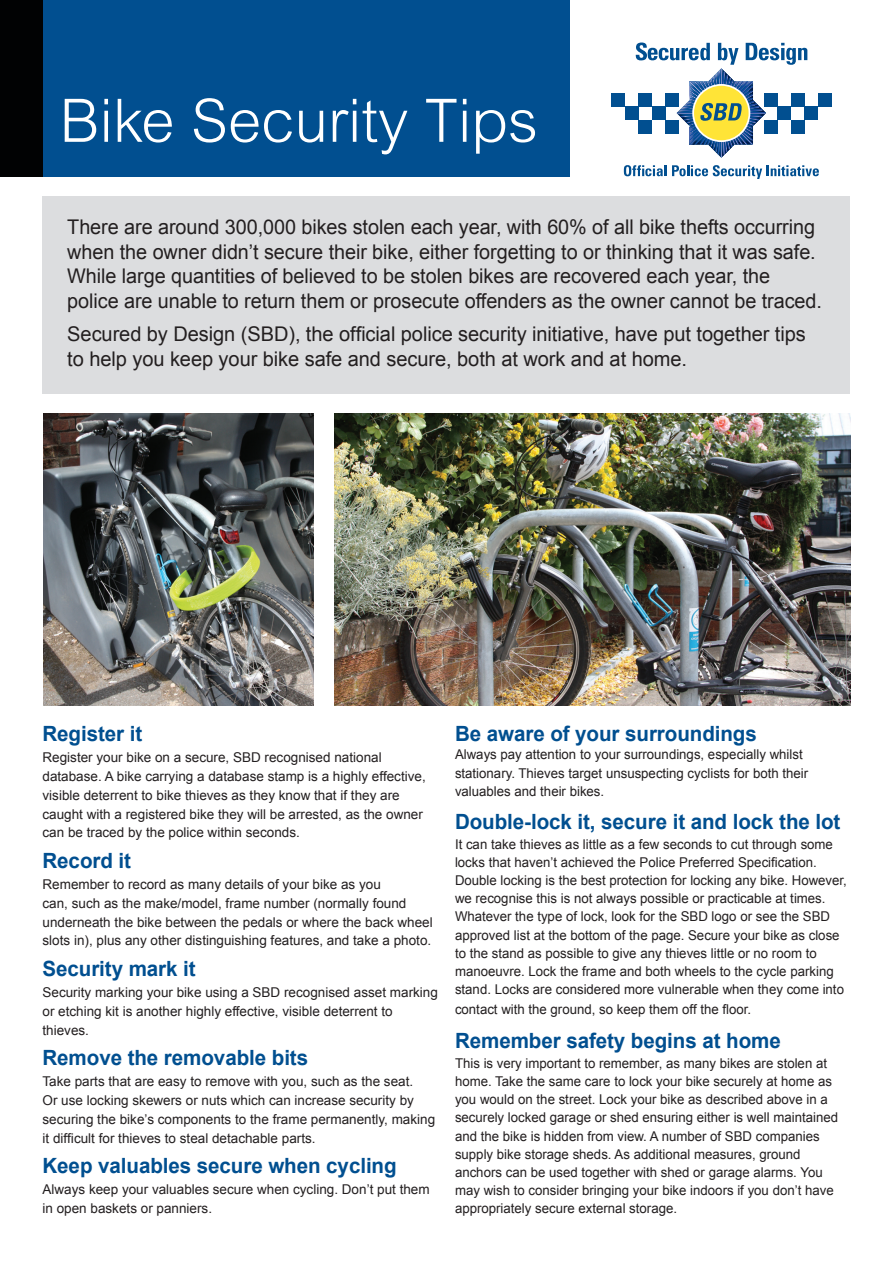
<style>
.page{position:relative;width:893px;height:1263px;background:#fff}
.page>*{position:absolute;margin:0;border:0;box-sizing:border-box;transform-origin:0 0}
.t1{font:300 60px "Arial";color:#fff}
.t2{font:700 21px "Arial";letter-spacing:-.005em;color:#014f90}
.t3{font:20.25px/24.8px "Arial";letter-spacing:-.005em;color:#231f20}
.t4{font:13.5px/18.1px "Arial";color:#231f20}
</style>
<div class="page">
<div style="left:43px;top:196px;width:807px;height:197px;background:#dcdddf"></div>
<div style="left:612px;top:93px;width:13px;height:14px;background:#014f90"></div>
<div style="left:625px;top:106px;width:14px;height:14px;background:#014f90"></div>
<div style="left:818px;top:93px;width:13px;height:14px;background:#014f90"></div>
<div style="left:804px;top:106px;width:14px;height:14px;background:#014f90"></div>
<svg style="left:636px;top:43px;width:171px;height:115px"></svg>
<svg style="left:624px;top:165px;width:195px;height:14px"></svg>
<div style="left:0;top:0;width:570px;height:176px;background:#014f90"></div>
<div style="left:0;top:0;width:43px;height:176px;background:#010203"></div>
<img style="left:44px;top:413px;width:269px;height:293px">
<img style="left:334px;top:413px;width:516px;height:293px">
<p class="t1" style="left:60px;top:87px;width:480px">Bike Security Tips</p>
<p class="t3" style="left:67px;top:214px;width:756px">There are around 300,000 bikes stolen each year, with 60% of all bike thefts occurring when the owner didn’t secure their bike, either forgetting to or thinking that it was safe.<br>While large quantities of believed to be stolen bikes are recovered each year, the police are unable to return them or prosecute offenders as the owner cannot be traced.</p>
<p class="t3" style="left:67px;top:322px;width:740px">Secured by Design (SBD), the official police security initiative, have put together tips to help you keep your bike safe and secure, both at work and at home.</p>
<p class="t2" style="left:43px;top:720px;width:101px">Register it</p>
<p class="t4" style="left:43px;top:748px;width:385px;line-height:18.8px">Register your bike on a secure, SBD recognised national database. A bike carrying a database stamp is a highly effective, visible deterrent to bike thieves as they know that if they are caught with a registered bike they will be arrested, as the owner can be traced by the police within seconds.</p>
<p class="t2" style="left:43px;top:847px;width:90px">Record it</p>
<p class="t4" style="left:43px;top:875px;width:392px;line-height:18.8px">Remember to record as many details of your bike as you<br>can, such as the make/model, frame number (normally found underneath the bike between the pedals or where the back wheel slots in), plus any other distinguishing features, and take a photo.</p>
<p class="t2" style="left:43px;top:955px;width:155px">Security mark it</p>
<p class="t4" style="left:43px;top:983px;width:397px;line-height:18.8px">Security marking your bike using a SBD recognised asset marking or etching kit is another highly effective, visible deterrent to thieves.</p>
<p class="t2" style="left:43px;top:1044px;width:267px">Remove the removable bits</p>
<p class="t4" style="left:43px;top:1072px;width:394px;line-height:18.8px">Take parts that are easy to remove with you, such as the seat.<br>Or use locking skewers or nuts which can increase security by securing the bike’s components to the frame permanently, making it difficult for thieves to steal detachable parts.</p>
<p class="t2" style="left:43px;top:1152px;width:356px">Keep valuables secure when cycling</p>
<p class="t4" style="left:43px;top:1180px;width:389px;line-height:18.8px">Always keep your valuables secure when cycling. Don’t put them in open baskets or panniers.</p>
<p class="t2" style="left:455px;top:720px;width:303px">Be aware of your surroundings</p>
<p class="t4" style="left:455px;top:746px;width:355px">Always pay attention to your surroundings, especially whilst stationary. Thieves target unsuspecting cyclists for both their valuables and their bikes.</p>
<p class="t2" style="left:455px;top:807px;width:387px">Double-lock it, secure it and lock the lot</p>
<p class="t4" style="left:455px;top:835px;width:393px">It can take thieves as little as a few seconds to cut through some locks that haven’t achieved the Police Preferred Specification.<br>Double locking is the best protection for locking any bike. However, we recognise this is not always possible or practicable at times.<br>Whatever the type of lock, look for the SBD logo or see the SBD approved list at the bottom of the page. Secure your bike as close to the stand as possible to give any thieves little or no room to manoeuvre. Lock the frame and both wheels to the cycle parking stand. Locks are considered more vulnerable when they come into</p>
<p class="t4" style="left:455px;top:1000px;width:298px">contact with the ground, so keep them off the floor.</p>
<p class="t2" style="left:455px;top:1027px;width:327px">Remember safety begins at home</p>
<p class="t4" style="left:455px;top:1054px;width:385px">This is very important to remember, as many bikes are stolen at home. Take the same care to lock your bike securely at home as you would on the street. Lock your bike as described above in a securely locked garage or shed ensuring either is well maintained and the bike is hidden from view. A number of SBD companies supply bike storage sheds. As additional measures, ground anchors can be used together with shed or garage alarms. You may wish to consider bringing your bike indoors if you don’t have appropriately secure external storage.</p>
</div>
